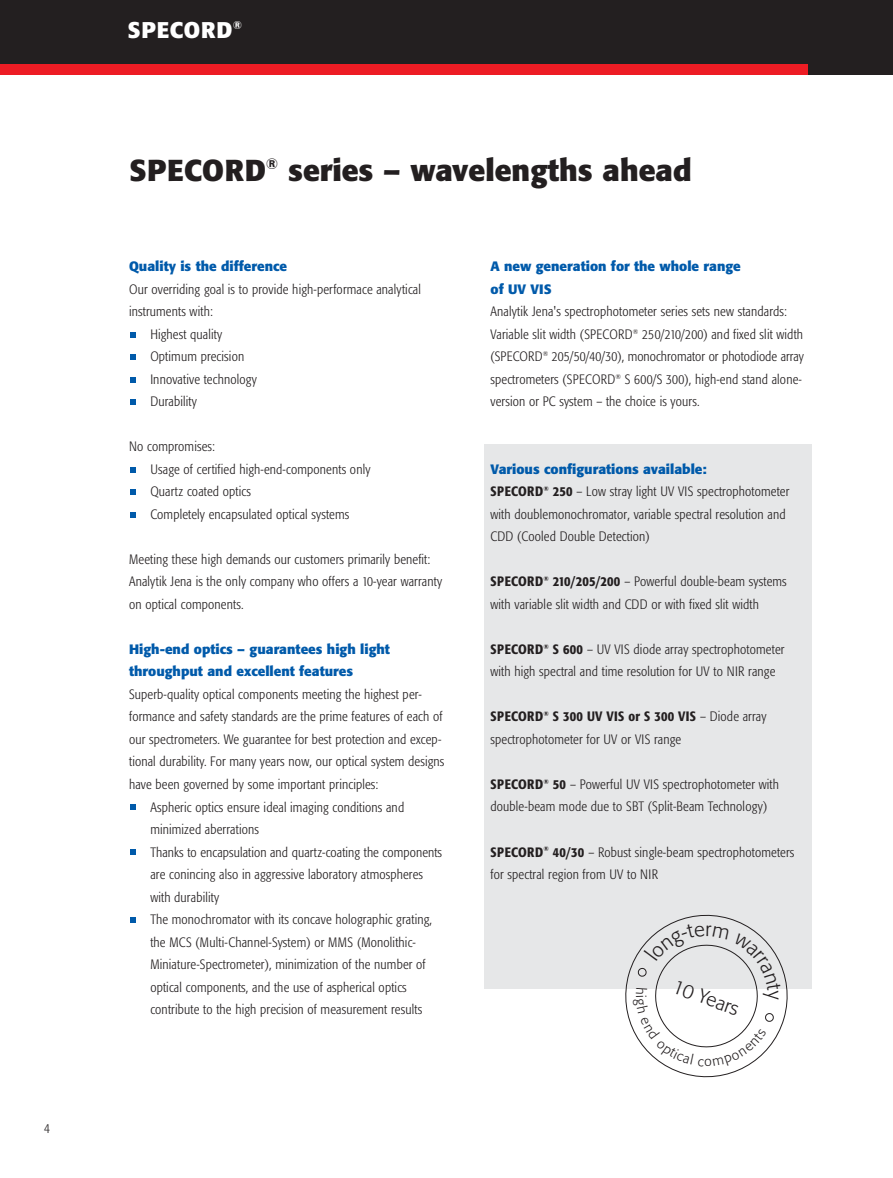
<style>
.page{position:relative;width:893px;height:1178px;background:#fff}
.page>*{position:absolute;margin:0;border:0;box-sizing:border-box;transform-origin:0 0}
.t1{font:700 30px "Formata";color:#231f20}
.t2{font:700 22.5px "Formata";letter-spacing:.04em;color:#fff}
.t3{font:300 19.5px "Formata";color:#231f20}
.t4{font:300 condensed 13.5px/22.5px "Formata";letter-spacing:.015em;color:#231f20}
.t5{font:700 13.5px/22.5px "Formata";color:#005aaa}
.s1{font-weight:700;font-stretch:normal;color:#005aaa}
.s2{font-weight:500}
</style>
<div class="page">
<div style="left:485px;top:445px;width:327px;height:544px;background:#e6e7e8"></div>
<div style="left:0;top:0;width:892px;height:75px;background:#231f20"></div>
<div style="left:0;top:64px;width:808px;height:11px;background:#ed1c24"></div>
<svg style="left:131px;top:917px;width:5px;height:5px"></svg>
<svg style="left:131px;top:850px;width:5px;height:5px"></svg>
<svg style="left:131px;top:805px;width:5px;height:5px"></svg>
<svg style="left:131px;top:512px;width:5px;height:5px"></svg>
<svg style="left:131px;top:490px;width:5px;height:5px"></svg>
<svg style="left:131px;top:467px;width:5px;height:5px"></svg>
<svg style="left:131px;top:400px;width:5px;height:5px"></svg>
<svg style="left:131px;top:377px;width:5px;height:5px"></svg>
<svg style="left:131px;top:355px;width:5px;height:5px"></svg>
<svg style="left:131px;top:332px;width:5px;height:5px"></svg>
<svg style="left:625px;top:914px;width:163px;height:164px"></svg>
<p class="t4" style="left:44px;top:1118px;width:7px">4</p>
<h2 class="t2" style="left:128px;top:20px;width:116px">SPECORD<sup>®</sup></h2>
<h1 class="t1" style="left:129px;top:157px;width:564px">SPECORD<sup>®</sup> series – wavelengths ahead</h1>
<p class="t5" style="left:129px;top:256px;width:160px">Quality is the difference</p>
<p class="t4" style="left:129px;top:279px;width:293px">Our overriding goal is to provide high-performace analytical</p>
<p class="t4" style="left:129px;top:301px;width:85px">instruments with:</p>
<p class="t4" style="left:150px;top:324px;width:73px">Highest quality</p>
<p class="t4" style="left:150px;top:346px;width:95px">Optimum precision</p>
<p class="t4" style="left:150px;top:369px;width:108px">Innovative technology</p>
<p class="t4" style="left:150px;top:391px;width:48px">Durability</p>
<p class="t4" style="left:150px;top:436px;width:222px;text-indent:-21px">No compromises:<br>Usage of certified high-end-components only<br>Quartz coated optics<br>Completely encapsulated optical systems</p>
<p class="t4" style="left:129px;top:549px;width:315px">Meeting these high demands our customers primarily benefit:<br>Analytik Jena is the only company who offers a 10-year warranty on optical components.</p>
<p class="t5" style="left:129px;top:639px;width:262px">High-end optics – guarantees high light throughput and excellent features</p>
<p class="t4" style="left:129px;top:684px;width:294px">Superb-quality optical components meeting the highest per-</p>
<p class="t4" style="left:129px;top:706px;width:315px">formance and safety standards are the prime features of each of</p>
<p class="t4" style="left:129px;top:729px;width:314px">our spectrometers. We guarantee for best protection and excep-</p>
<p class="t4" style="left:129px;top:751px;width:317px">tional durability. For many years now, our optical system designs</p>
<p class="t4" style="left:129px;top:774px;width:251px">have been governed by some important principles:</p>
<p class="t4" style="left:150px;top:796px;width:255px">Aspheric optics ensure ideal imaging conditions and</p>
<p class="t4" style="left:150px;top:819px;width:110px">minimized aberrations</p>
<p class="t4" style="left:150px;top:841px;width:293px">Thanks to encapsulation and quartz-coating the components</p>
<p class="t4" style="left:150px;top:864px;width:274px">are conincing also in aggressive laboratory atmospheres</p>
<p class="t4" style="left:150px;top:886px;width:70px">with durability</p>
<p class="t4" style="left:150px;top:909px;width:283px">The monochromator with its concave holographic grating,</p>
<p class="t4" style="left:150px;top:931px;width:267px">the MCS (Multi-Channel-System) or MMS (Monolithic-</p>
<p class="t4" style="left:150px;top:954px;width:277px">Miniature-Spectrometer), minimization of the number of</p>
<p class="t4" style="left:150px;top:976px;width:258px">optical components, and the use of aspherical optics</p>
<p class="t4" style="left:150px;top:999px;width:273px">contribute to the high precision of measurement results</p>
<p class="t5" style="left:490px;top:256px;width:252px">A new generation for the whole range of UV VIS</p>
<p class="t4" style="left:490px;top:301px;width:315px">Analytik Jena's spectrophotometer series sets new standards:<br>Variable slit width (SPECORD<sup>®</sup> 250/210/200) and fixed slit width (SPECORD<sup>®</sup> 205/50/40/30), monochromator or photodiode array spectrometers (SPECORD<sup>®</sup> S 600/S 300), high-end stand alone&shy;version or PC system – the choice is yours.</p>
<p class="t4" style="left:490px;top:459px;width:300px"><span class="s1">Various configurations available:<br></span><span class="s2">SPECORD</span><sup>®</sup> <span class="s2">250</span> – Low stray light UV VIS spectrophotometer with doublemonochromator, variable spectral resolution and CDD (Cooled Double Detection)</p>
<p class="t4" style="left:490px;top:571px;width:298px"><span class="s2">SPECORD</span><sup>®</sup> <span class="s2">210/205/200</span> – Powerful double-beam systems with variable slit width and CDD or with fixed slit width</p>
<p class="t4" style="left:490px;top:639px;width:295px"><span class="s2">SPECORD</span><sup>®</sup> <span class="s2">S 600</span> – UV VIS diode array spectrophotometer with high spectral and time resolution for UV to NIR range</p>
<p class="t4" style="left:490px;top:706px;width:277px"><span class="s2">SPECORD</span><sup>®</sup> <span class="s2">S 300 UV VIS or S 300 VIS</span> – Diode array spectrophotometer for UV or VIS range</p>
<p class="t4" style="left:490px;top:774px;width:290px"><span class="s2">SPECORD</span><sup>®</sup> <span class="s2">50</span> – Powerful UV VIS spectrophotometer with double-beam mode due to SBT (Split-Beam Technology)</p>
<p class="t4" style="left:490px;top:841px;width:305px"><span class="s2">SPECORD</span><sup>®</sup> <span class="s2">40/30</span> – Robust single-beam spectrophotometers for spectral region from UV to NIR</p>
<h3 class="t3" style="left:676px;top:977px;width:71px;rotate:20deg">10 Years</h3>
</div>
